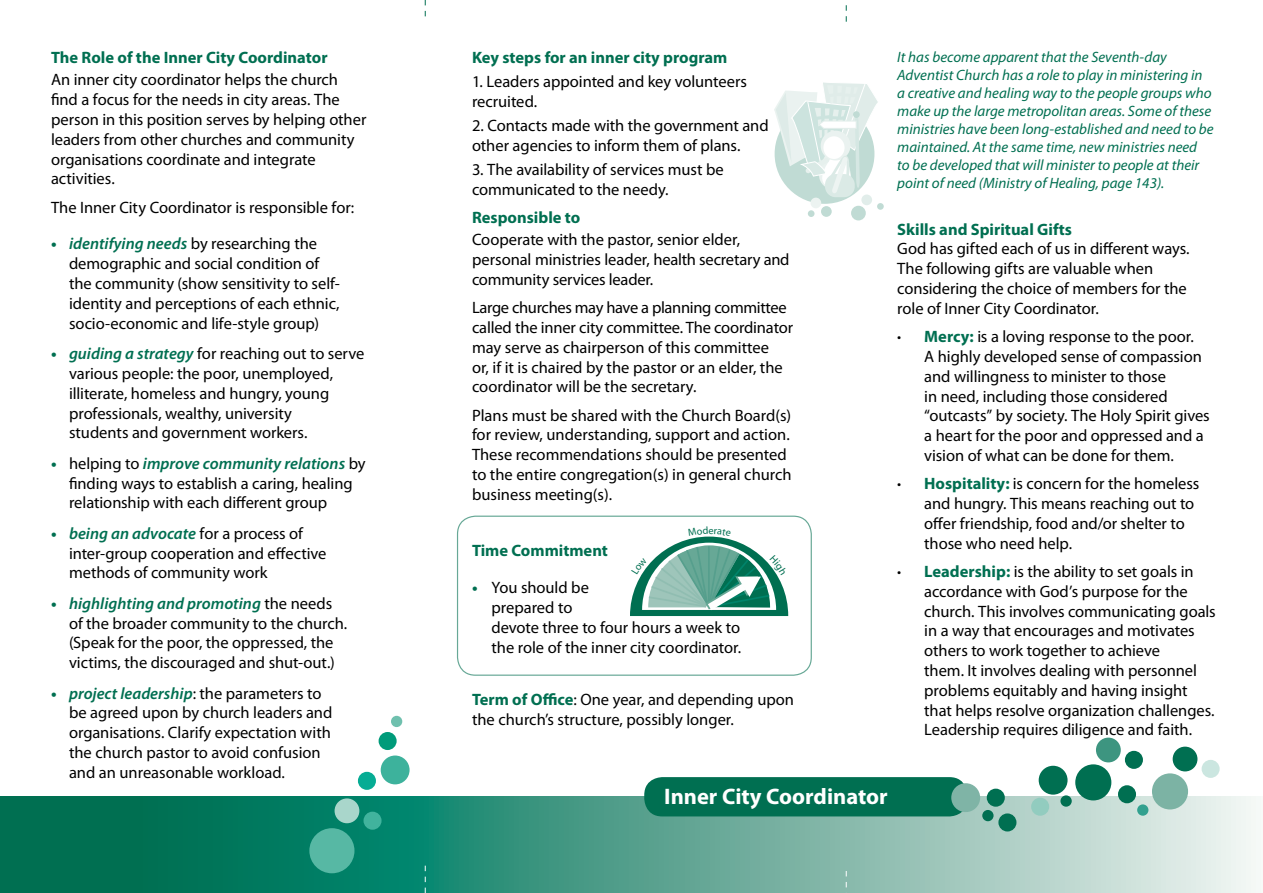
<style>
.page{position:relative;width:1263px;height:893px;background:#fff}
.page>*{position:absolute;margin:0;border:0;box-sizing:border-box;transform-origin:0 0}
.t1{font:700 22.5px "Myriad Pro";color:#fff}
.t2{font:16.5px/19.8px "Myriad Pro";letter-spacing:-.005em;color:#000}
.t3{font:700 16.5px "Myriad Pro";color:#006f51}
.t4{font:italic 15px/18px "Myriad Pro";color:#006f51}
.s1{font-weight:700;color:#006f51}
.s2{font-weight:600;font-style:italic;color:#006f51}
.s3{font-weight:300}
</style>
<div class="page">
<svg style="left:0;top:796px;width:1256px;height:97px;background:#56a290"></svg>
<div style="left:644px;top:777px;width:323px;height:39px;background:#006f51;border-radius:18px"></div>
<div style="left:1039px;top:766px;width:28px;height:29px;background:#006f51;border-radius:50%"></div>
<div style="left:1075px;top:764px;width:36px;height:36px;background:#006f51;border-radius:50%"></div>
<div style="left:1096px;top:738px;width:25px;height:24px;background:#3d9580;border-radius:50%"></div>
<div style="left:1125px;top:751px;width:18px;height:18px;background:#006f51;border-radius:50%"></div>
<div style="left:998px;top:813px;width:18px;height:18px;background:#006f51;border-radius:50%"></div>
<div style="left:1031px;top:798px;width:18px;height:18px;background:#92ccbf;border-radius:50%"></div>
<div style="left:1060px;top:795px;width:12px;height:12px;background:#006f51;border-radius:50%"></div>
<div style="left:951px;top:783px;width:29px;height:29px;background:#7fb4a6;border-radius:50%"></div>
<div style="left:1152px;top:773px;width:36px;height:36px;background:#7cb3a4;border-radius:50%"></div>
<div style="left:1173px;top:747px;width:24px;height:24px;background:#006f51;border-radius:50%"></div>
<svg style="left:1201px;top:760px;width:19px;height:18px"></svg>
<div style="left:987px;top:789px;width:18px;height:18px;background:#006f51;border-radius:50%"></div>
<div style="left:1118px;top:785px;width:18px;height:18px;background:#006f51;border-radius:50%"></div>
<div style="left:1137px;top:804px;width:11px;height:12px;background:#32a18f;border-radius:50%"></div>
<div style="left:982px;top:810px;width:11px;height:11px;background:#006f51;border-radius:50%"></div>
<div style="left:381px;top:755px;width:29px;height:29px;background:#3db29c;border-radius:50%"></div>
<div style="left:309px;top:828px;width:45px;height:45px;background:#57b8a4;border-radius:50%"></div>
<div style="left:335px;top:798px;width:24px;height:25px;background:#a9d6cb;border-radius:50%"></div>
<div style="left:363px;top:812px;width:19px;height:18px;background:#41b39d;border-radius:50%"></div>
<div style="left:358px;top:772px;width:18px;height:18px;background:#06ac94;border-radius:50%"></div>
<div style="left:379px;top:732px;width:18px;height:18px;background:#009b7a;border-radius:50%"></div>
<div style="left:391px;top:716px;width:11px;height:11px;background:#6fc0ae;border-radius:50%"></div>
<svg style="left:425px;top:0;width:1px;height:16px"></svg>
<svg style="left:846px;top:5px;width:1px;height:17px"></svg>
<svg style="left:425px;top:866px;width:1px;height:27px"></svg>
<svg style="left:846px;top:871px;width:1px;height:22px"></svg>
<div style="left:457px;top:516px;width:355px;height:160px;border:1px solid #67a896;border-radius:18px"></div>
<svg style="left:775px;top:104px;width:99px;height:100px"></svg>
<div style="left:851px;top:206px;width:15px;height:14px;background:#c0dbd4;border-radius:50%"></div>
<div style="left:810px;top:198px;width:11px;height:10px;background:#ecf3f1;border-radius:50%"></div>
<div style="left:808px;top:210px;width:6px;height:7px;background:#c0dbd4;border-radius:50%"></div>
<div style="left:821px;top:206px;width:11px;height:11px;background:#c0dbd4;border-radius:50%"></div>
<div style="left:861px;top:195px;width:11px;height:10px;background:#e1edea;border-radius:50%"></div>
<div style="left:877px;top:203px;width:7px;height:7px;background:#c0dbd4;border-radius:50%"></div>
<div style="left:825px;top:174px;width:30px;height:23px;background:#dbeae6;border-radius:11px"></div>
<svg style="left:774px;top:82px;width:104px;height:112px"></svg>
<svg style="left:630px;top:536px;width:158px;height:80px"></svg>
<p class="t3" style="left:51px;top:47px;width:278px">The Role of the Inner City Coordinator</p>
<p class="t2" style="left:51px;top:70px;width:317px">An inner city coordinator helps the church find a focus for the needs in city areas. The person in this position serves by helping other leaders from other churches and community organisations coordinate and integrate activities.</p>
<p class="t2" style="left:51px;top:197px;width:305px">The Inner City Coordinator is responsible for:</p>
<p class="t2" style="left:69px;top:234px;width:272px;text-indent:-18px"><span class="s1">•</span> <span class="s2">identifying needs</span> by researching the demographic and social condition of the community (show sensitivity to self&shy;identity and perceptions of each ethnic, socio-economic and life-style group)</p>
<p class="t2" style="left:69px;top:343px;width:297px;text-indent:-18px"><span class="s1">•</span> <span class="s2">guiding a strategy</span> for reaching out to serve various people: the poor, unemployed, illiterate, homeless and hungry, young professionals, wealthy, university<br>students and government workers.</p>
<p class="t2" style="left:69px;top:453px;width:298px;text-indent:-18px"><span class="s1">•</span> helping to <span class="s2">improve community relations</span> by finding ways to establish a caring, healing relationship with each different group</p>
<p class="t2" style="left:69px;top:523px;width:259px;text-indent:-18px"><span class="s1">•</span> <span class="s2">being an advocate</span> for a process of inter-group cooperation and effective methods of community work</p>
<p class="t2" style="left:69px;top:593px;width:280px;text-indent:-18px"><span class="s1">•</span> <span class="s2">highlighting and promoting</span> the needs of the broader community to the church. (Speak for the poor, the oppressed, the victims, the discouraged and shut-out.)</p>
<p class="t2" style="left:69px;top:683px;width:265px;text-indent:-18px"><span class="s1">•</span> <span class="s2">project leadership</span>: the parameters to be agreed upon by church leaders and organisations. Clarify expectation with the church pastor to avoid confusion and an unreasonable workload.</p>
<p class="t3" style="left:472px;top:47px;width:257px">Key steps for an inner city program</p>
<p class="t2" style="left:472px;top:72px;width:276px">1. Leaders appointed and key volunteers recruited.</p>
<p class="t2" style="left:472px;top:116px;width:298px">2. Contacts made with the government and other agencies to inform them of plans.</p>
<p class="t2" style="left:472px;top:159px;width:253px">3. The availability of services must be communicated to the needy.</p>
<p class="t3" style="left:472px;top:207px;width:110px">Responsible to</p>
<p class="t2" style="left:472px;top:229px;width:319px">Cooperate with the pastor, senior elder, personal ministries leader, health secretary and community services leader.</p>
<p class="t2" style="left:472px;top:297px;width:323px">Large churches may have a planning committee called the inner city committee. The coordinator may serve as chairperson of this committee<br>or, if it is chaired by the pastor or an elder, the coordinator will be the secretary.</p>
<p class="t2" style="left:472px;top:405px;width:321px">Plans must be shared with the Church Board(s) for review, understanding, support and action.<br>These recommendations should be presented to the entire congregation(s) in general church business meeting(s).</p>
<p class="t3" style="left:472px;top:540px;width:137px">Time Commitment</p>
<p class="t2" style="left:491px;top:578px;width:251px;text-indent:-20px"><span class="s1">•</span> You should be<br>prepared to<br>devote three to four hours a week to the role of the inner city coordinator.</p>
<p class="t2" style="left:472px;top:689px;width:323px"><span class="s1">Term of Office</span>: One year, and depending upon the church’s structure, possibly longer.</p>
<p class="t4" style="left:897px;top:48px;width:318px">It has become apparent that the Seventh-day Adventist Church has a role to play in ministering in a creative and healing way to the people groups who make up the large metropolitan areas. Some of these ministries have been long-established and need to be maintained. At the same time, new ministries need<br>to be developed that will minister to people at their point of need (Ministry of Healing, page 143).</p>
<p class="t3" style="left:897px;top:218px;width:176px">Skills and Spiritual Gifts</p>
<p class="t2" style="left:897px;top:239px;width:294px">God has gifted each of us in different ways.<br>The following gifts are valuable when considering the choice of members for the role of Inner City Coordinator.</p>
<p class="t2" style="left:924px;top:326px;width:287px;text-indent:-27px"><span class="s3">•</span> <span class="s1">Mercy:</span> is a loving response to the poor.<br>A highly developed sense of compassion and willingness to minister to those<br>in need, including those considered “outcasts” by society. The Holy Spirit gives a heart for the poor and oppressed and a vision of what can be done for them.</p>
<p class="t2" style="left:924px;top:473px;width:277px;text-indent:-27px"><span class="s3">•</span> <span class="s1">Hospitality:</span> is concern for the homeless and hungry. This means reaching out to offer friendship, food and/or shelter to those who need help.</p>
<p class="t2" style="left:924px;top:561px;width:293px;text-indent:-27px"><span class="s3">•</span> <span class="s1">Leadership:</span> is the ability to set goals in accordance with God’s purpose for the church. This involves communicating goals in a way that encourages and motivates others to work together to achieve<br>them. It involves dealing with personnel problems equitably and having insight that helps resolve organization challenges.<br>Leadership requires diligence and faith.</p>
<h1 class="t1" style="left:664px;top:782px;width:225px">Inner City Coordinator</h1>
</div>
